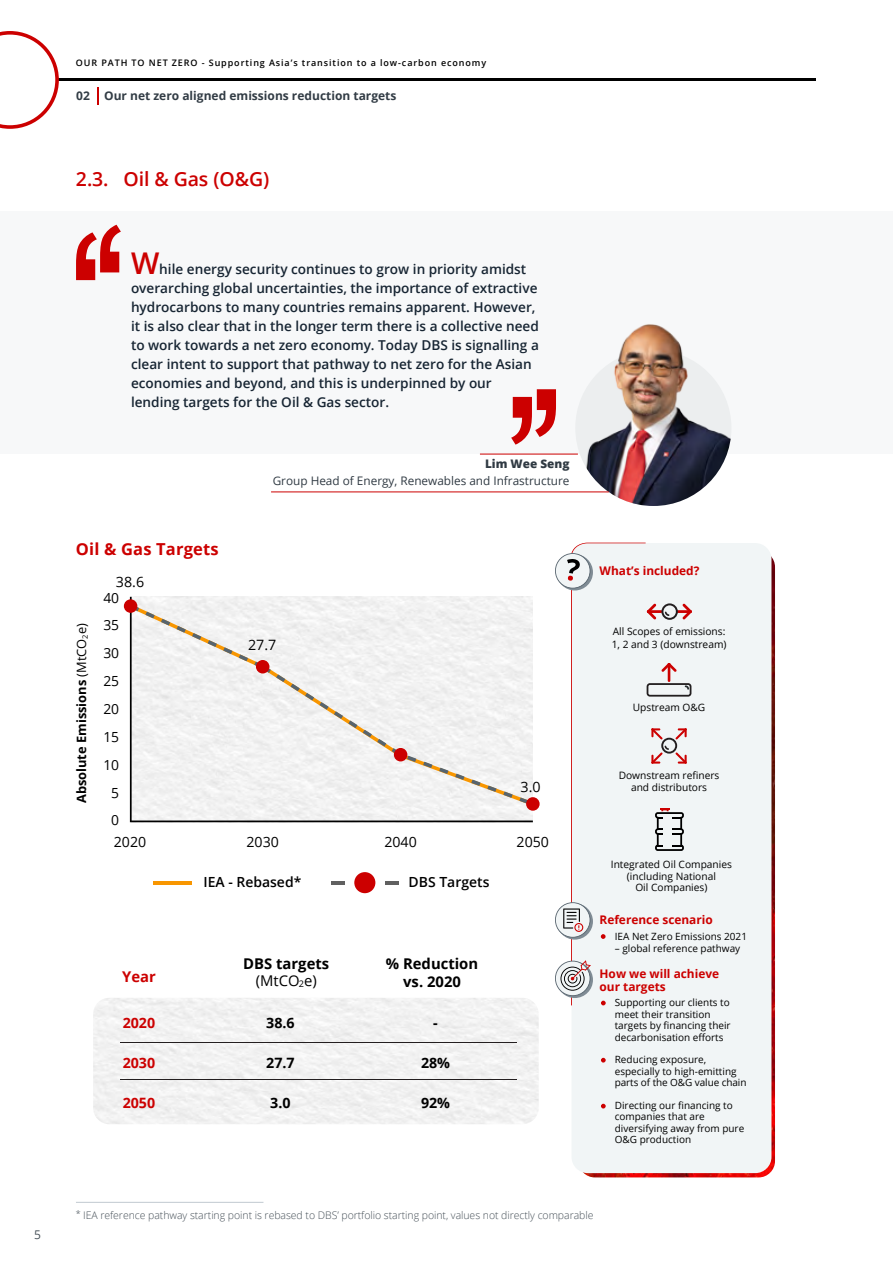
<style>
.page{position:relative;width:893px;height:1263px;background:#fff}
.page>*{position:absolute;margin:0;border:0;box-sizing:border-box;transform-origin:0 0}
.t1{font:600 19.5px "Open Sans";letter-spacing:-.005em;color:#c00}
.t2{font:700 16.5px "Open Sans";letter-spacing:.01em;color:#c00}
.t3{font:700 14.85px/17.1px "Open Sans";color:#000;text-align:center}
.t4{font:700 14.85px "Open Sans";color:#c00}
.t5{font:700 14.25px "Open Sans";color:#000}
.t6{font:700 14.25px "Open Sans";color:#c00}
.t7{font:14.25px "Open Sans";color:#000}
.t8{font:14.1px "Open Sans";color:#000}
.t9{font:600 13.95px "Open Sans";color:#000}
.t10{font:13.95px/27.9px "Open Sans";color:#000;text-align:center}
.t11{font:600 13.65px/19px "Open Sans";color:#172533}
.t12{font:700 12.9px "Open Sans";color:#000}
.t13{font:700 12px "Open Sans";color:#323c45}
.t14{font:12px "Open Sans";color:#465058}
.t15{font:700 11.85px/12.8px "Open Sans";color:#c00}
.t16{font:11.7px "Open Sans";color:#303a43}
.t17{font:800 11.7px "Open Sans";color:#303a43}
.t18{font:300 10.5px "Open Sans";letter-spacing:-.005em;color:#465058}
.t19{font:10.2px/12.1px "Open Sans";color:#000;text-align:center}
.t20{font:10.05px/11.4px "Open Sans";color:#000}
.t21{font:600 9px "Open Sans";letter-spacing:.1em;color:#000}
.s1{font-size:30px;color:#c00}
.s2{font-weight:400}
.s3{font-size:13.8px}
.s4{font-weight:400;font-size:9.15px}
.s5{font-size:9px}
</style>
<div class="page">
<div style="left:0;top:211px;width:893px;height:242px;background:#f7f8f9"></div>
<svg style="left:97px;top:87px;width:1px;height:18px"></svg>
<hr style="left:59px;top:79px;width:757px;height:2px;background:#000">
<svg style="left:0;top:31px;width:59px;height:98px"></svg>
<hr style="left:120px;top:1042px;width:397px;height:1px;background:#241f20">
<hr style="left:120px;top:1079px;width:397px;height:1px;background:#241f20">
<svg style="left:130px;top:597px;width:403px;height:225px;fill:#f2f2f2"></svg>
<svg style="left:124px;top:599px;width:13px;height:14px"></svg>
<svg style="left:126px;top:601px;width:407px;height:207px"></svg>
<div style="left:256px;top:660px;width:13px;height:13px;background:#c00;border-radius:50%"></div>
<div style="left:394px;top:748px;width:13px;height:13px;background:#c00;border-radius:50%"></div>
<div style="left:526px;top:797px;width:14px;height:14px;background:#c00;border-radius:50%"></div>
<div style="left:354px;top:872px;width:21px;height:21px;background:#c00;border-radius:50%"></div>
<hr style="left:331px;top:881px;width:14px;height:4px;background:#606060">
<hr style="left:385px;top:881px;width:13px;height:4px;background:#606060">
<hr style="left:153px;top:881px;width:39px;height:4px;background:#f89600">
<img style="left:584px;top:554px;width:191px;height:623px">
<div style="left:571px;top:543px;width:200px;height:630px;background:#f1f5f6;border-radius:16px"></div>
<svg style="left:601px;top:1058px;width:5px;height:4px"></svg>
<svg style="left:601px;top:1104px;width:5px;height:4px"></svg>
<svg style="left:555px;top:543px;width:137px;height:462px"></svg>
<svg style="left:511px;top:389px;width:45px;height:56px"></svg>
<svg style="left:76px;top:225px;width:45px;height:55px"></svg>
<img style="left:575px;top:301px;width:156px;height:205px;border-radius:78px">
<hr style="left:271px;top:491px;width:338px;height:1px;background:#c00">
<hr style="left:480px;top:454px;width:98px;height:1px;background:#c00">
<hr style="left:76px;top:1202px;width:187px;height:1px;background:#c7cfd5">
<p class="t14" style="left:34px;top:1227px;width:8px">5</p>
<p class="t21" style="left:76px;top:57px;width:412px">OUR PATH TO NET ZERO - Supporting Asia’s transition to a low-carbon economy</p>
<p class="t13" style="left:104px;top:87px;width:294px">Our net zero aligned emissions reduction targets</p>
<p class="t13" style="left:76px;top:87px;width:15px">02</p>
<h1 class="t1" style="left:76px;top:166px;width:195px">2.3. Oil &amp; Gas (O&amp;G)</h1>
<p class="t11" style="left:131px;top:259px;width:409px"><span class="s1">W</span>hile energy security continues to grow in priority amidst overarching global uncertainties, the importance of extractive hydrocarbons to many countries remains apparent. However, it is also clear that in the longer term there is a collective need to work towards a net zero economy. Today DBS is signalling a clear intent to support that pathway to net zero for the Asian economies and beyond, and this is underpinned by our lending targets for the Oil &amp; Gas sector.</p>
<p class="t2" style="left:76px;top:537px;width:144px">Oil &amp; Gas Targets</p>
<p class="t12" style="left:73px;top:803px;width:181px;rotate:-90deg">Absolute Emissions <span class="s2">(MtCO</span><sub>2</sub><span class="s2">e)</span></p>
<p class="t7" style="left:116px;top:572px;width:30px">38.6</p>
<p class="t10" style="left:103px;top:583px;width:17px">40<br>35<br>30<br>25<br>20<br>15<br>10<br>5<br>0</p>
<p class="t17" style="left:485px;top:455px;width:86px">Lim Wee Seng</p>
<p class="t16" style="left:273px;top:472px;width:298px">Group Head of Energy, Renewables and Infrastructure</p>
<p class="t7" style="left:248px;top:635px;width:30px">27.7</p>
<p class="t7" style="left:520px;top:777px;width:22px">3.0</p>
<p class="t8" style="left:114px;top:833px;width:34px">2020</p>
<p class="t8" style="left:246px;top:833px;width:34px">2030</p>
<p class="t8" style="left:384px;top:833px;width:34px">2040</p>
<p class="t8" style="left:517px;top:833px;width:34px">2050</p>
<p class="t9" style="left:203px;top:872px;width:99px">IEA - Rebased<span class="s3">*</span></p>
<p class="t9" style="left:409px;top:872px;width:82px">DBS Targets</p>
<p class="t4" style="left:122px;top:966px;width:35px">Year</p>
<p class="t6" style="left:123px;top:1013px;width:34px">2020</p>
<p class="t6" style="left:123px;top:1052px;width:34px">2030</p>
<p class="t6" style="left:123px;top:1092px;width:34px">2050</p>
<p class="t3" style="left:243px;top:955px;width:87px">DBS targets <span class="s2">(MtCO</span><span class="s4">2</span><span class="s2">e)</span></p>
<p class="t3" style="left:386px;top:954px;width:94px;line-height:17.9px">% Reduction vs. 2020</p>
<p class="t5" style="left:266px;top:1013px;width:30px">38.6</p>
<p class="t5" style="left:266px;top:1052px;width:30px">27.7</p>
<p class="t5" style="left:270px;top:1092px;width:22px">3.0</p>
<p class="t5" style="left:433px;top:1013px;width:6px">-</p>
<p class="t5" style="left:421px;top:1052px;width:31px">28%</p>
<p class="t5" style="left:421px;top:1092px;width:31px">92%</p>
<p class="t15" style="left:600px;top:564px;width:101px">What’s included?</p>
<p class="t19" style="left:612px;top:625px;width:116px;text-align:left">All Scopes of emissions:<br>1, 2 and 3 (downstream)</p>
<p class="t19" style="left:633px;top:701px;width:74px">Upstream O&amp;G</p>
<p class="t19" style="left:619px;top:769px;width:102px">Downstream refiners and distributors</p>
<p class="t19" style="left:611px;top:858px;width:123px">Integrated Oil Companies (including National<br>Oil Companies)</p>
<p class="t15" style="left:599px;top:912px;width:115px">Reference scenario</p>
<p class="t20" style="left:615px;top:931px;width:134px">IEA Net Zero Emissions 2021</p>
<p class="t20" style="left:615px;top:942px;width:127px">– global reference pathway</p>
<p class="t15" style="left:600px;top:967px;width:121px">How we will achieve our targets</p>
<p class="t20" style="left:615px;top:997px;width:117px">Supporting our clients to meet their transition targets by financing their decarbonisation efforts</p>
<p class="t20" style="left:615px;top:1054px;width:133px">Reducing exposure, especially to high-emitting parts of the O&amp;G value chain</p>
<p class="t20" style="left:615px;top:1099px;width:131px">Directing our financing to companies that are diversifying away from pure<br>O&amp;G production</p>
<p class="t18" style="left:76px;top:1208px;width:519px"><span class="s5">*</span> IEA reference pathway starting point is rebased to DBS’ portfolio starting point, values not directly comparable</p>
</div>
